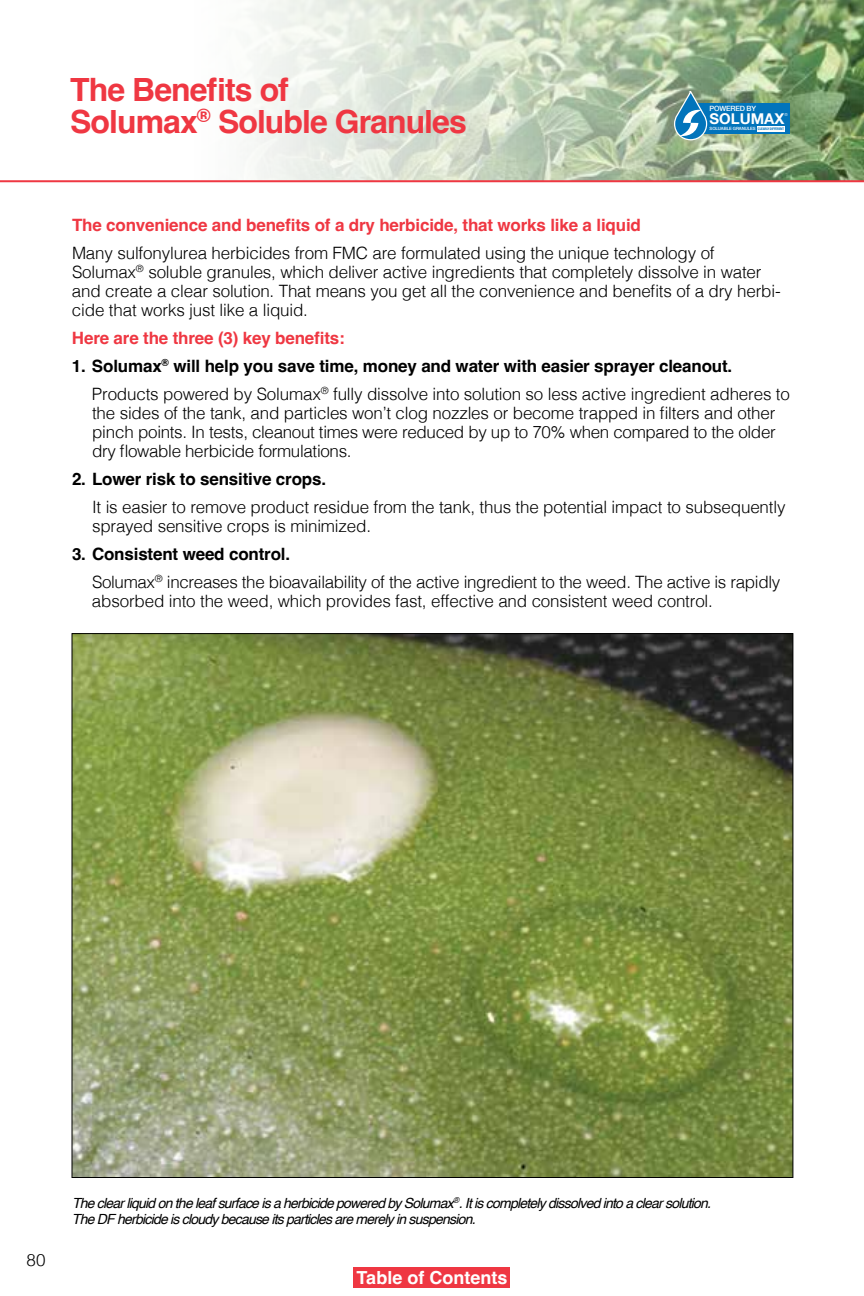
<style>
.page{position:relative;width:864px;height:1296px;background:#fff}
.page>*{position:absolute;margin:0;border:0;box-sizing:border-box;transform-origin:0 0}
.t1{font:700 32px/32px "Helvetica";letter-spacing:-.03em;color:#ef3742}
.t2{font:700 18px "Helvetica";color:#fff}
.t3{font:300 17px/19px "Helvetica";letter-spacing:-.01em;color:#000}
.t4{font:700 17px "Helvetica";letter-spacing:-.01em;color:#ef3742}
.t5{font:700 17px "Helvetica";letter-spacing:-.01em;color:#000}
.t6{font:700 14.8px "Helvetica Neue";color:#fff}
.t7{font:italic 14px/16px "Helvetica";letter-spacing:-.055em;color:#000}
.t8{font:500 7.2px "Helvetica Neue";letter-spacing:-.025em;color:#fff}
.t9{font:500 4.4px "Helvetica Neue";letter-spacing:-.025em;color:#fff}
.t10{font:300 4.2px "Helvetica Neue";color:#fff}
.s1{font-weight:700;font-stretch:condensed;font-size:3.4px;color:#0274bb}
.s2{font-weight:700}
</style>
<div class="page">
<img style="left:247px;top:0;width:617px;height:180px">
<hr style="left:0;top:180px;width:864px;height:2px;background:#ef3742">
<img style="left:74px;top:635px;width:717px;height:541px">
<div style="left:694px;top:103px;width:96px;height:31px;background:#0274bb"></div>
<div style="left:757px;top:126px;width:28px;height:5px;background:#fff"></div>
<svg style="left:673px;top:91px;width:35px;height:50px"></svg>
<div style="left:354px;top:1267px;width:156px;height:20px;background:#ef3742"></div>
<h1 class="t1" style="left:70px;top:77px;width:398px">The Benefits of<br>Solumax<sup>®</sup> Soluble Granules</h1>
<p class="t8" style="left:710px;top:103px;width:48px">POWERED BY</p>
<p class="t6" style="left:710px;top:107px;width:76px">SOLUMAX</p>
<p class="t10" style="left:784px;top:111px;width:5px">®</p>
<p class="t9" style="left:710px;top:125px;width:76px">SOLUABLE GRANULES <span class="s1">CLEARLY DIFFERENT</span></p>
<p class="t4" style="left:72px;top:215px;width:570px">The convenience and benefits of a dry herbicide, that works like a liquid</p>
<p class="t3" style="left:72px;top:242px;width:710px">Many sulfonylurea herbicides from FMC are formulated using the unique technology of Solumax<sup>®</sup> soluble granules, which deliver active ingredients that completely dissolve in water and create a clear solution. That means you get all the convenience and benefits of a dry herbi&shy;cide that works just like a liquid.</p>
<p class="t4" style="left:72px;top:328px;width:274px">Here are the three (3) key benefits:</p>
<p class="t3" style="left:92px;top:351px;width:699px;line-height:28px;text-indent:-20px"><span class="s2">1. Solumax</span><sup>®</sup> <span class="s2">will help you save time, money and water with easier sprayer cleanout.<br></span>Products powered by Solumax<sup>®</sup> fully dissolve into solution so less active ingredient adheres to</p>
<p class="t3" style="left:92px;top:402px;width:685px;text-align:justify">the sides of the tank, and particles won’t clog nozzles or become trapped in filters and other pinch points. In tests, cleanout times were reduced by up to 70% when compared to the older dry flowable herbicide formulations.</p>
<p class="t5" style="left:72px;top:469px;width:256px">2. Lower risk to sensitive crops.</p>
<p class="t3" style="left:92px;top:496px;width:695px">It is easier to remove product residue from the tank, thus the potential impact to subsequently sprayed sensitive crops is minimized.</p>
<p class="t3" style="left:92px;top:539px;width:690px;line-height:28px;text-indent:-20px"><span class="s2">3. Consistent weed control.<br></span>Solumax<sup>®</sup> increases the bioavailability of the active ingredient to the weed. The active is rapidly</p>
<p class="t3" style="left:92px;top:590px;width:622px">absorbed into the weed, which provides fast, effective and consistent weed control.</p>
<p class="t3" style="left:27px;top:1249px;width:20px">80</p>
<p class="t7" style="left:72px;top:1195px;width:641px">The clear liquid on the leaf surface is a herbicide powered by Solumax<sup>®</sup>. It is completely dissolved into a clear solution.<br>The DF herbicide is cloudy because its particles are merely in suspension.</p>
<p class="t2" style="left:357px;top:1267px;width:152px">Table of Contents</p>
</div>
